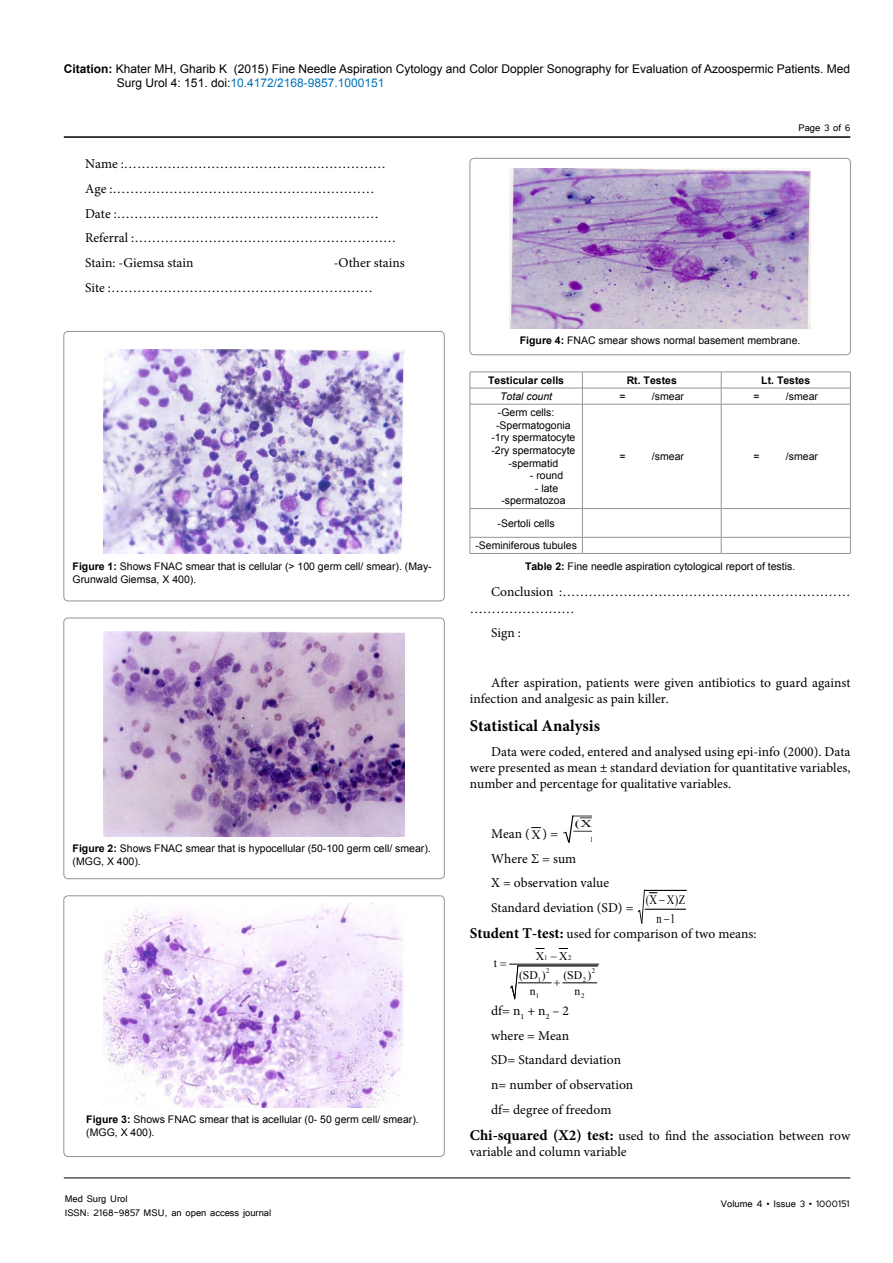
<style>
.page{position:relative;width:893px;height:1263px;background:#fff}
.page>*{position:absolute;margin:0;border:0;box-sizing:border-box;transform-origin:0 0}
.t1{font:700 16.5px "Minion Pro";color:#000}
.t2{font:13.5px/24.8px "Minion Pro";color:#000}
.t3{font:13.05px "Times New Roman";color:#000;scale:.81 1}
.t4{font:12px/14.4px "Arial";color:#000}
.t5{font:12px/14.4px "Tunga";color:#000}
.t6{font:11.7px/16.2px "Times New Roman";color:#000}
.t7{font:10.5px/12.6px "Arial";color:#000}
.t8{font:700 10.5px "Arial";color:#000}
.t9{font:italic 10.5px "Arial";color:#000}
.t10{font:10.5px "Times New Roman";color:#000;scale:1.5 1}
.t11{font:6.75px "Times New Roman";color:#000}
.s1{font-weight:700}
.s2{color:#0072bc}
.s3{font-weight:700;font-size:15px}
</style>
<div class="page">
<hr style="left:64px;top:136px;width:786px;height:2px;background:#000">
<hr style="left:64px;top:1178px;width:786px;height:1px;background:#000">
<svg style="left:563px;top:816px;width:28px;height:27px"></svg>
<hr style="left:645px;top:909px;width:40px;height:1px;background:#000">
<svg style="left:638px;top:890px;width:19px;height:34px"></svg>
<hr style="left:644px;top:890px;width:42px;height:1px;background:#000">
<div style="left:64px;top:331px;width:380px;height:270px;border:1px solid #939598;border-radius:4px"></div>
<img style="left:104px;top:350px;width:300px;height:204px">
<div style="left:64px;top:618px;width:380px;height:261px;border:1px solid #939598;border-radius:4px"></div>
<img style="left:104px;top:632px;width:301px;height:204px">
<div style="left:64px;top:896px;width:380px;height:260px;border:1px solid #939598;border-radius:4px"></div>
<img style="left:104px;top:904px;width:300px;height:203px">
<div style="left:470px;top:158px;width:380px;height:197px;border:1px solid #939598;border-radius:4px"></div>
<img style="left:510px;top:169px;width:301px;height:159px">
<hr style="left:470px;top:372px;width:112px;height:1px;background:#939598">
<hr style="left:582px;top:372px;width:139px;height:1px;background:#939598">
<hr style="left:721px;top:372px;width:129px;height:1px;background:#939598">
<hr style="left:470px;top:388px;width:112px;height:1px;background:#939598">
<svg style="left:470px;top:372px;width:1px;height:32px"></svg>
<hr style="left:582px;top:388px;width:139px;height:1px;background:#939598">
<svg style="left:582px;top:373px;width:1px;height:31px"></svg>
<hr style="left:721px;top:388px;width:129px;height:1px;background:#939598">
<svg style="left:721px;top:372px;width:1px;height:32px"></svg>
<svg style="left:850px;top:372px;width:1px;height:32px"></svg>
<hr style="left:470px;top:404px;width:112px;height:1px;background:#939598">
<hr style="left:470px;top:404px;width:1px;height:104px;background:#939598">
<hr style="left:582px;top:404px;width:139px;height:1px;background:#939598">
<hr style="left:582px;top:404px;width:1px;height:104px;background:#939598">
<hr style="left:721px;top:404px;width:129px;height:1px;background:#939598">
<hr style="left:721px;top:404px;width:1px;height:104px;background:#939598">
<hr style="left:850px;top:404px;width:1px;height:104px;background:#939598">
<hr style="left:470px;top:508px;width:112px;height:1px;background:#939598">
<hr style="left:582px;top:508px;width:139px;height:1px;background:#939598">
<hr style="left:721px;top:508px;width:129px;height:1px;background:#939598">
<hr style="left:470px;top:537px;width:112px;height:1px;background:#939598">
<svg style="left:470px;top:509px;width:1px;height:44px"></svg>
<hr style="left:582px;top:537px;width:139px;height:1px;background:#939598">
<svg style="left:582px;top:509px;width:1px;height:44px"></svg>
<hr style="left:721px;top:537px;width:129px;height:1px;background:#939598">
<svg style="left:721px;top:509px;width:1px;height:44px"></svg>
<svg style="left:850px;top:509px;width:1px;height:44px"></svg>
<hr style="left:470px;top:553px;width:112px;height:1px;background:#939598">
<hr style="left:582px;top:553px;width:139px;height:1px;background:#939598">
<hr style="left:721px;top:553px;width:129px;height:1px;background:#939598">
<svg style="left:509px;top:963px;width:89px;height:36px"></svg>
<p class="t4" style="left:117px;top:61px;width:735px;text-indent:-53px"><span class="s1">Citation:</span> Khater MH, Gharib K (2015) Fine Needle Aspiration Cytology and Color Doppler Sonography for Evaluation of Azoospermic Patients. Med<br>Surg Urol 4: 151. doi:<span class="s2">10.4172/2168-9857.1000151</span></p>
<p class="t5" style="left:798px;top:119px;width:54px">Page 3 of 6</p>
<p class="t2" style="left:85px;top:151px;width:313px">Name :……………………………………………………<br>Age :……………………………………………………<br>Date :……………………………………………………<br>Referral :……………………………………………………<br>Stain: -Giemsa stain</p>
<p class="t2" style="left:85px;top:250px;width:321px;text-indent:249px">-Other stains<br>Site :……………………………………………………</p>
<p class="t7" style="left:73px;top:560px;width:361px"><span class="s1">Figure 1:</span> Shows FNAC smear that is cellular (&gt; 100 germ cell/ smear). (May-<br>Grunwald Giemsa, X 400).</p>
<p class="t7" style="left:73px;top:842px;width:360px"><span class="s1">Figure 2:</span> Shows FNAC smear that is hypocellular (50-100 germ cell/ smear). (MGG, X 400).</p>
<p class="t7" style="left:86px;top:1113px;width:334px"><span class="s1">Figure 3:</span> Shows FNAC smear that is acellular (0- 50 germ cell/ smear). (MGG, X 400).</p>
<p class="t5" style="left:65px;top:1190px;width:208px">Med Surg Urol<br>ISSN: 2168-9857 MSU, an open access journal</p>
<p class="t7" style="left:520px;top:334px;width:282px"><span class="s1">Figure 4:</span> FNAC smear shows normal basement membrane.</p>
<p class="t8" style="left:488px;top:373px;width:77px">Testicular cells</p>
<p class="t8" style="left:627px;top:373px;width:52px">Rt. Testes</p>
<p class="t8" style="left:761px;top:373px;width:51px">Lt. Testes</p>
<p class="t9" style="left:500px;top:389px;width:53px">Total count</p>
<p class="t7" style="left:619px;top:390px;width:8px">=</p>
<p class="t7" style="left:652px;top:390px;width:34px">/smear</p>
<p class="t7" style="left:754px;top:390px;width:8px">=</p>
<p class="t7" style="left:786px;top:390px;width:34px">/smear</p>
<p class="t7" style="left:498px;top:406px;width:58px">-Germ cells:</p>
<p class="t7" style="left:496px;top:419px;width:76px">-Spermatogonia</p>
<p class="t7" style="left:491px;top:431px;width:86px">-1ry spermatocyte</p>
<p class="t7" style="left:491px;top:444px;width:86px">-2ry spermatocyte</p>
<p class="t7" style="left:509px;top:457px;width:51px">-spermatid</p>
<p class="t7" style="left:530px;top:469px;width:35px">- round</p>
<p class="t7" style="left:501px;top:482px;width:66px;text-indent:34px">- late -spermatozoa</p>
<p class="t7" style="left:619px;top:450px;width:8px">=</p>
<p class="t7" style="left:652px;top:450px;width:34px">/smear</p>
<p class="t7" style="left:754px;top:450px;width:8px">=</p>
<p class="t7" style="left:786px;top:450px;width:34px">/smear</p>
<p class="t7" style="left:475px;top:512px;width:103px;line-height:22.5px;text-align:center">-Sertoli cells -Seminiferous tubules</p>
<p class="t7" style="left:525px;top:560px;width:272px"><span class="s1">Table 2:</span> Fine needle aspiration cytological report of testis.</p>
<p class="t2" style="left:470px;top:584px;width:382px;line-height:16.2px;text-indent:21px">Conclusion :………………………………………………………… ……………………</p>
<p class="t2" style="left:491px;top:621px;width:31px">Sign :</p>
<p class="t2" style="left:470px;top:674px;width:382px;line-height:16.2px;text-indent:21px">After aspiration, patients were given antibiotics to guard against infection and analgesic as pain killer.</p>
<p class="t1" style="left:470px;top:714px;width:132px">Statistical Analysis</p>
<p class="t2" style="left:470px;top:744px;width:382px;line-height:16.2px;text-align:justify;text-indent:21px">Data were coded, entered and analysed using epi-info (2000). Data were presented as mean ± standard deviation for quantitative variables, number and percentage for qualitative variables.</p>
<p class="t2" style="left:491px;top:821px;width:69px">Mean (<sub>X</sub> ) =</p>
<p class="t10" style="left:591px;top:831px;width:21px">n 1</p>
<p class="t10" style="left:575px;top:817px;width:20px">(X−</p>
<p class="t2" style="left:491px;top:846px;width:144px">Where Σ = sum<br>X = observation value<br>Standard deviation (SD) =</p>
<p class="t3" style="left:646px;top:891px;width:25px">(X−</p>
<p class="t3" style="left:675px;top:891px;width:6px">)</p>
<p class="t2" style="left:470px;top:922px;width:288px"><span class="s3">Student T-test:</span> used for comparison of two means:</p>
<p class="t11" style="left:544px;top:953px;width:5px">1</p>
<p class="t11" style="left:568px;top:953px;width:5px">2</p>
<p class="t11" style="left:546px;top:966px;width:5px">2</p>
<p class="t11" style="left:592px;top:966px;width:5px">2</p>
<p class="t11" style="left:538px;top:975px;width:5px">1</p>
<p class="t11" style="left:583px;top:975px;width:5px">2</p>
<p class="t11" style="left:536px;top:991px;width:5px">1</p>
<p class="t11" style="left:581px;top:991px;width:5px">2</p>
<p class="t3" style="left:656px;top:909px;width:25px">n 1</p>
<p class="t6" style="left:536px;top:947px;width:10px">X</p>
<p class="t6" style="left:550px;top:947px;width:19px">−X</p>
<p class="t6" style="left:494px;top:955px;width:5px">t</p>
<p class="t6" style="left:530px;top:966px;width:63px;text-indent:-11px">(SD ) (SD ) n</p>
<p class="t6" style="left:574px;top:982px;width:7px">n</p>
<p class="t2" style="left:491px;top:998px;width:144px">df= n<sub>1</sub> + n<sub>2</sub> – 2<br>where = Mean<br>SD= Standard deviation n= number of observation df= degree of freedom</p>
<p class="t2" style="left:470px;top:1128px;width:382px;line-height:16.2px"><span class="s3">Chi-squared (X2) test:</span> used to find the association between row variable and column variable</p>
<p class="t5" style="left:721px;top:1196px;width:130px">Volume 4 • Issue 3 • 1000151</p>
</div>
